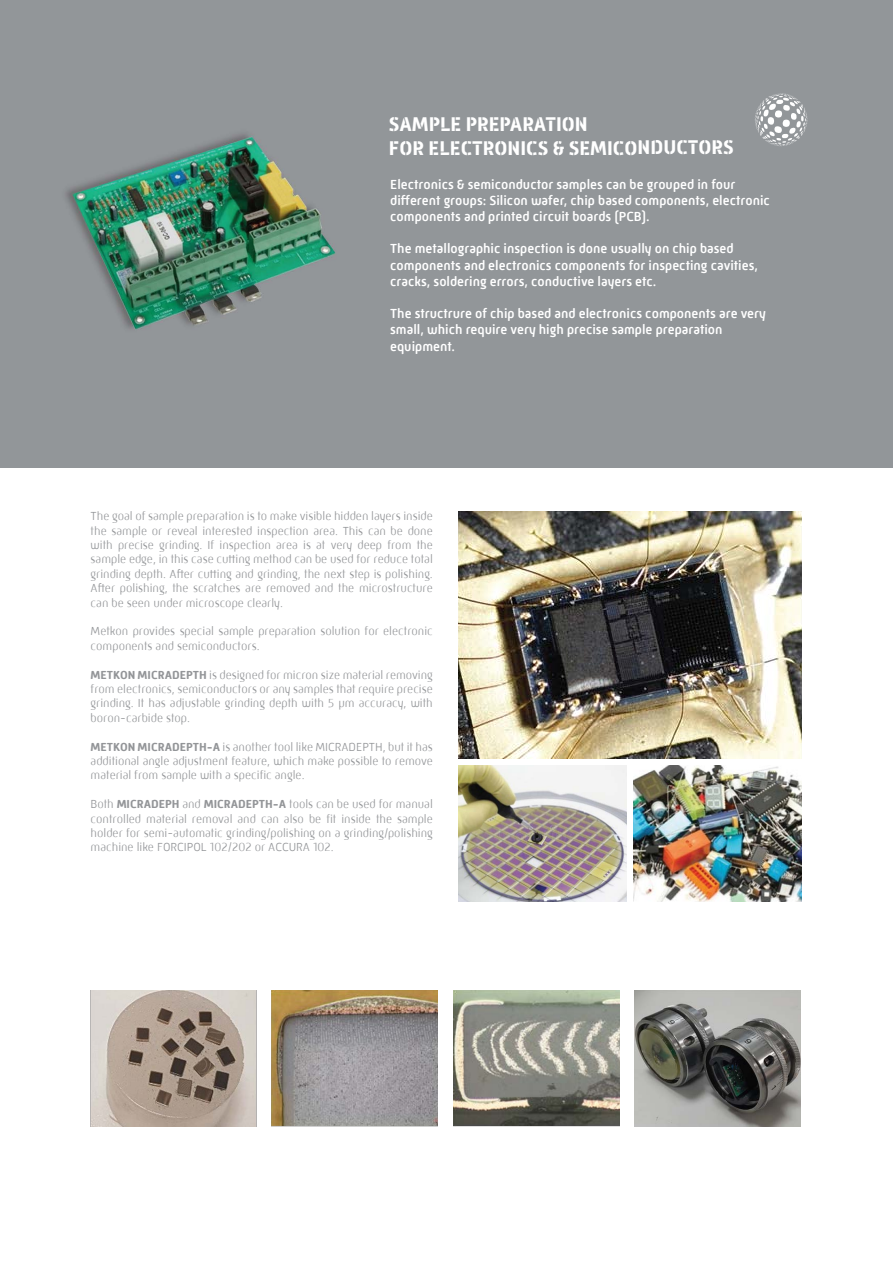
<style>
.page{position:relative;width:893px;height:1263px;background:#fff}
.page>*{position:absolute;margin:0;border:0;box-sizing:border-box;transform-origin:0 0}
.t1{font:700 20.25px/23.9px "Mic 32 New Stencil";color:#fff}
.t2{font:500 13.5px/16.2px "Mic 32 New Rounded W00";color:#fff}
.t3{font:300 12px/14.4px "Mic 32 New Rounded W00";color:#939598;text-align:justify}
.s1{font-weight:700}
</style>
<div class="page">
<img style="left:0;top:0;width:893px;height:468px">
<svg style="left:755px;top:93px;width:53px;height:54px;background:#acafb2"></svg>
<img style="left:459px;top:766px;width:168px;height:136px">
<img style="left:458px;top:511px;width:343px;height:247px">
<img style="left:91px;top:991px;width:166px;height:136px">
<img style="left:272px;top:991px;width:166px;height:136px">
<img style="left:453px;top:991px;width:166px;height:136px">
<img style="left:634px;top:991px;width:166px;height:136px">
<img style="left:633px;top:766px;width:168px;height:136px">
<h1 class="t1" style="left:389px;top:112px;width:346px">SAMPLE PREPARATION<br>FOR ELECTRONICS &amp; SEMICONDUCTORS</h1>
<p class="t2" style="left:390px;top:176px;width:381px">Electronics &amp; semiconductor samples can be grouped in four different groups: Silicon wafer, chip based components, electronic components and printed circuit boards (PCB).</p>
<p class="t2" style="left:390px;top:241px;width:369px">The metallographic inspection is done usually on chip based components and electronics components for inspecting cavities, cracks, soldering errors, conductive layers etc.</p>
<p class="t2" style="left:390px;top:306px;width:377px">The structrure of chip based and electronics components are very small, which require very high precise sample preparation equipment.</p>
<p class="t3" style="left:91px;top:509px;width:344px">The goal of sample preparation is to make visible hidden layers inside the sample or reveal interested inspection area. This can be done with precise grinding. If inspection area is at very deep from the sample edge, in this case cutting method can be used for reduce total grinding depth. After cutting and grinding, the next step is polishing.<br>After polishing, the scratches are removed and the microstructure can be seen under microscope clearly.</p>
<p class="t3" style="left:91px;top:624px;width:344px">Metkon provides special sample preparation solution for electronic components and semiconductors.</p>
<p class="t3" style="left:91px;top:667px;width:344px"><span class="s1">METKON MICRADEPTH</span> is designed for micron size material removing from electronics, semiconductors or any samples that require precise grinding. It has adjustable grinding depth with 5 µm accuracy, with boron-carbide stop.</p>
<p class="t3" style="left:91px;top:739px;width:344px"><span class="s1">METKON MICRADEPTH-A</span> is another tool like MICRADEPTH, but it has additional angle adjustment feature, which make possible to remove material from sample with a specific angle.</p>
<p class="t3" style="left:91px;top:797px;width:344px">Both <span class="s1">MICRADEPH</span> and <span class="s1">MICRADEPTH-A</span> tools can be used for manual controlled material removal and can also be fit inside the sample holder for semi-automatic grinding/polishing on a grinding/polishing machine like FORCIPOL 102/202 or ACCURA 102.</p>
</div>
